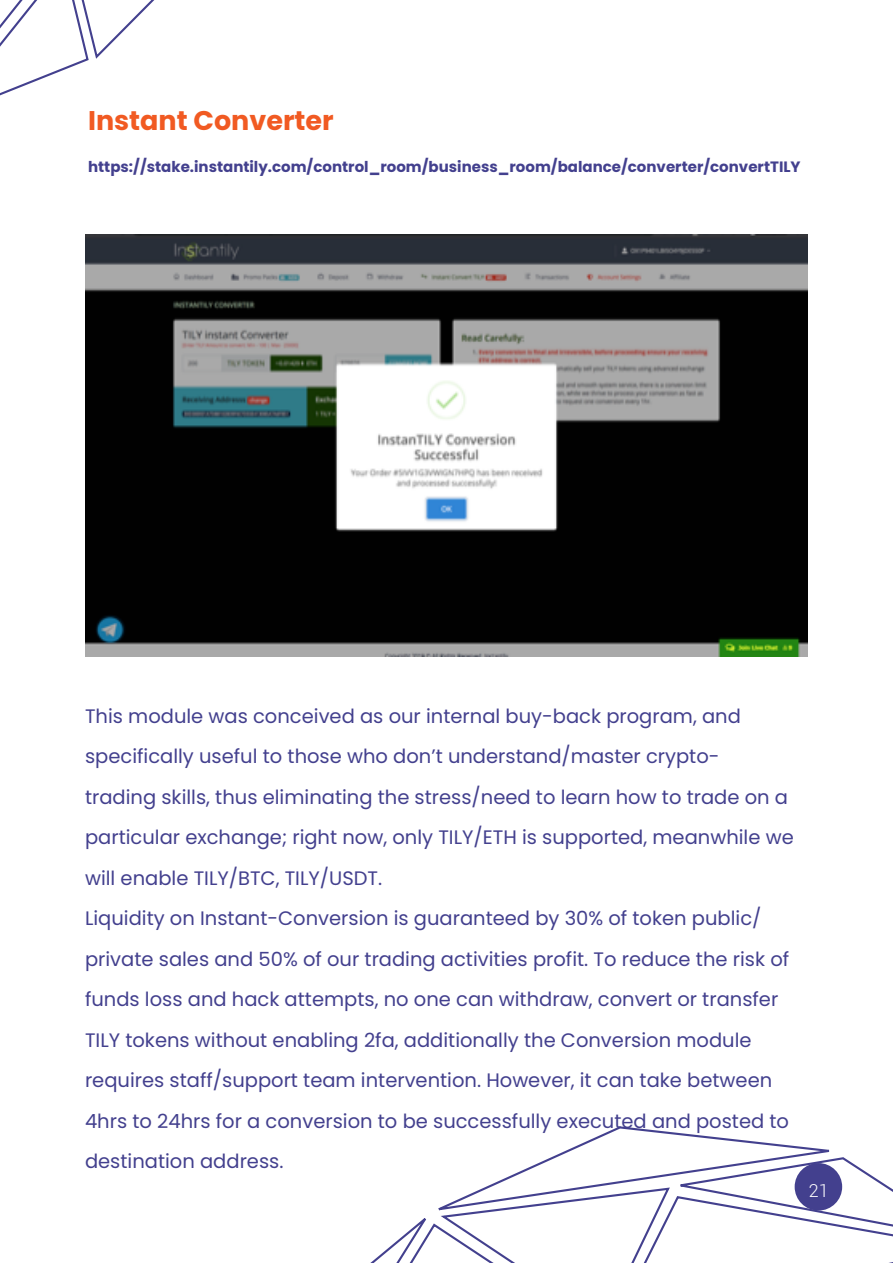
<style>
.page{position:relative;width:893px;height:1263px;background:#fff}
.page>*{position:absolute;margin:0;border:0;box-sizing:border-box;transform-origin:0 0}
.t1{font:700 27px "Poppins";color:#f15a22}
.t2{font:19.5px/40.5px "Poppins";color:#43408e}
.t3{font:300 18px "Roboto";color:#fff}
.t4{font:700 15px "Poppins";color:#43408e}
</style>
<div class="page">
<svg style="left:0;top:0;width:155px;height:96px"></svg>
<svg style="left:370px;top:1126px;width:523px;height:137px"></svg>
<img style="left:85px;top:235px;width:723px;height:421px">
<h1 class="t1" style="left:88px;top:104px;width:247px">Instant Converter</h1>
<p class="t4" style="left:88px;top:158px;width:714px">https://stake.instantily.com/control_room/business_room/balance/converter/convertTILY</p>
<p class="t2" style="left:85px;top:695px;width:710px">This module was conceived as our internal buy-back program, and specifically useful to those who don’t understand/master crypto&shy;trading skills, thus eliminating the stress/need to learn how to trade on a particular exchange; right now, only TILY/ETH is supported, meanwhile we will enable TILY/BTC, TILY/USDT.<br>Liquidity on Instant-Conversion is guaranteed by 30% of token public/ private sales and 50% of our trading activities profit. To reduce the risk of funds loss and hack attempts, no one can withdraw, convert or transfer TILY tokens without enabling 2fa, additionally the Conversion module requires staff/support team intervention. However, it can take between 4hrs to 24hrs for a conversion to be successfully executed and posted to destination address.</p>
<p class="t3" style="left:809px;top:1178px;width:21px">21</p>
</div>
